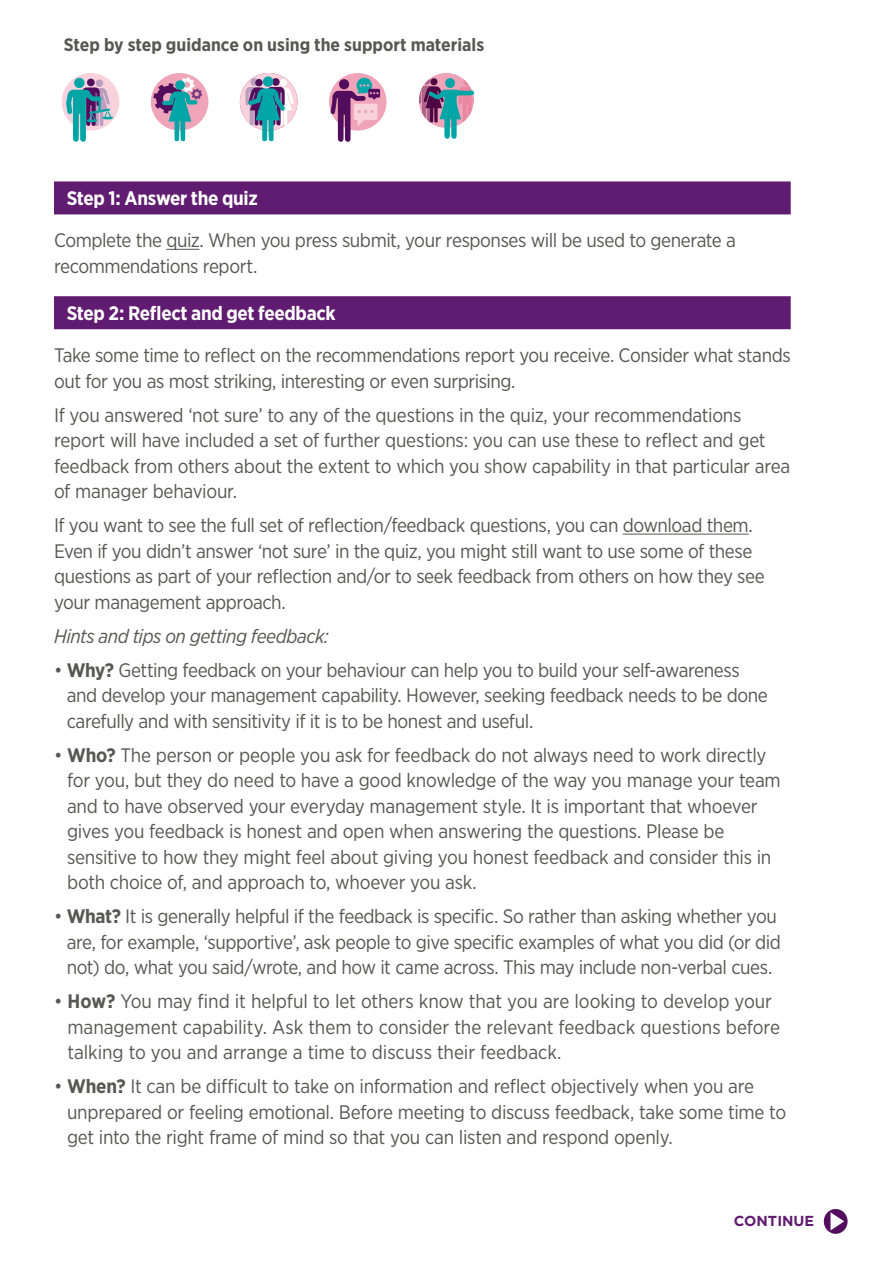
<style>
.page{position:relative;width:893px;height:1263px;background:#fff}
.page>*{position:absolute;margin:0;border:0;box-sizing:border-box;transform-origin:0 0}
.large_heading{font:19.5px/25.5px "Gotham Narrow";letter-spacing:-.02em;color:#575756}
.Paragraph_Style_1{font:700 19.5px "Gotham Narrow";letter-spacing:-.015em;color:#fff}
.large_heading-2{font:italic 19.5px "Gotham Narrow";letter-spacing:-.025em;color:#575756}
.t1{font:700 18px "Gotham Narrow";color:#575756}
.t2{font:700 14.4px "Gotham";color:#601c70}
.s1{font-weight:700}
</style>
<div class="page">
<div style="left:824px;top:1209px;width:24px;height:25px;background:#520d5c;border-radius:50%"></div>
<svg style="left:830px;top:1212px;width:14px;height:18px"></svg>
<div style="left:54px;top:181px;width:737px;height:33px;background:#601c70"></div>
<hr style="left:166px;top:249px;width:33px;height:1px;background:#575756">
<div style="left:54px;top:296px;width:737px;height:33px;background:#601c70"></div>
<hr style="left:623px;top:534px;width:126px;height:1px;background:#575756">
<div style="left:62px;top:73px;width:57px;height:58px;background:#f8d2dc;border-radius:50%"></div>
<svg style="left:64px;top:78px;width:49px;height:64px"></svg>
<div style="left:151px;top:73px;width:57px;height:58px;background:#f0a4ba;border-radius:50%"></div>
<svg style="left:153px;top:77px;width:49px;height:64px"></svg>
<div style="left:240px;top:73px;width:57px;height:58px;background:#f8d2dc;border-radius:50%"></div>
<svg style="left:245px;top:76px;width:49px;height:65px"></svg>
<div style="left:329px;top:73px;width:58px;height:58px;background:#f0a4ba;border-radius:50%"></div>
<svg style="left:329px;top:78px;width:51px;height:64px"></svg>
<div style="left:419px;top:73px;width:55px;height:55px;background:#f0a4ba;border-radius:50%"></div>
<svg style="left:419px;top:77px;width:55px;height:62px"></svg>
<p class="t1" style="left:64px;top:33px;width:422px">Step by step guidance on using the support materials</p>
<p class="Paragraph_Style_1" style="left:67px;top:185px;width:192px">Step 1: Answer the quiz</p>
<p class="large_heading" style="left:54px;top:227px;width:683px">Complete the quiz. When you press submit, your responses will be used to generate a recommendations report.</p>
<p class="Paragraph_Style_1" style="left:67px;top:300px;width:270px">Step 2: Reflect and get feedback</p>
<p class="large_heading" style="left:54px;top:342px;width:738px">Take some time to reflect on the recommendations report you receive. Consider what stands out for you as most striking, interesting or even surprising.</p>
<p class="large_heading" style="left:54px;top:402px;width:738px">If you answered ‘not sure’ to any of the questions in the quiz, your recommendations report will have included a set of further questions: you can use these to reflect and get feedback from others about the extent to which you show capability in that particular area of manager behaviour.</p>
<p class="large_heading" style="left:54px;top:512px;width:712px">If you want to see the full set of reflection/feedback questions, you can download them.<br>Even if you didn’t answer ‘not sure’ in the quiz, you might still want to use some of these questions as part of your reflection and/or to seek feedback from others on how they see your management approach.</p>
<p class="large_heading-2" style="left:54px;top:624px;width:276px">Hints and tips on getting feedback:</p>
<p class="large_heading" style="left:67px;top:657px;width:703px;text-indent:-13px">• <span class="s1">Why?</span> Getting feedback on your behaviour can help you to build your self-awareness and develop your management capability. However, seeking feedback needs to be done carefully and with sensitivity if it is to be honest and useful.</p>
<p class="large_heading" style="left:67px;top:742px;width:715px;text-indent:-13px">• <span class="s1">Who?</span> The person or people you ask for feedback do not always need to work directly for you, but they do need to have a good knowledge of the way you manage your team and to have observed your everyday management style. It is important that whoever gives you feedback is honest and open when answering the questions. Please be sensitive to how they might feel about giving you honest feedback and consider this in both choice of, and approach to, whoever you ask.</p>
<p class="large_heading" style="left:67px;top:903px;width:716px;text-indent:-13px">• <span class="s1">What?</span> It is generally helpful if the feedback is specific. So rather than asking whether you are, for example, ‘supportive’, ask people to give specific examples of what you did (or did not) do, what you said/wrote, and how it came across. This may include non-verbal cues.</p>
<p class="large_heading" style="left:67px;top:988px;width:714px;text-indent:-13px">• <span class="s1">How?</span> You may find it helpful to let others know that you are looking to develop your management capability. Ask them to consider the relevant feedback questions before talking to you and arrange a time to discuss their feedback.</p>
<p class="large_heading" style="left:67px;top:1073px;width:721px;text-indent:-13px">• <span class="s1">When?</span> It can be difficult to take on information and reflect objectively when you are unprepared or feeling emotional. Before meeting to discuss feedback, take some time to get into the right frame of mind so that you can listen and respond openly.</p>
<p class="t2" style="left:734px;top:1211px;width:82px">CONTINUE</p>
</div>
